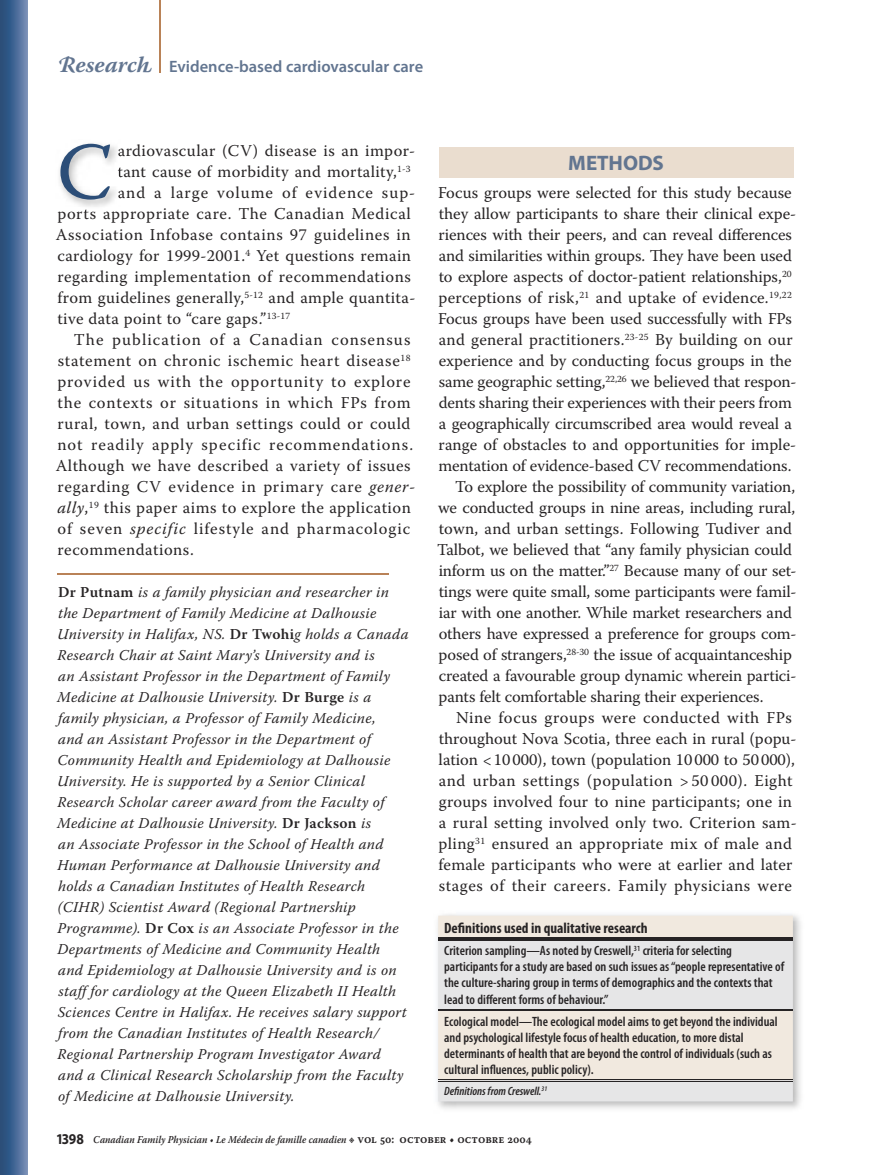
<style>
.page{position:relative;width:878px;height:1175px;background:#fff}
.page>*{position:absolute;margin:0;border:0;box-sizing:border-box;transform-origin:0 0}
.t1{font:80.25px "Warnock Pro";color:#2c4e78}
.t2{font:700 21px "Myriad Pro";color:#627590}
.t3{font:16.5px "Warnock Pro";letter-spacing:-.01em;color:#272425}
.t4{font:16.5px "Warnock Pro";letter-spacing:.01em;color:#272425}
.t5{font:16.5px "Warnock Pro";letter-spacing:.03em;color:#272425}
.t6{font:16.5px "Warnock Pro";letter-spacing:.055em;color:#272425}
.t7{font:16.5px "Warnock Pro";letter-spacing:.04em;color:#272425}
.t8{font:16.5px "Warnock Pro";letter-spacing:.035em;color:#272425}
.t9{font:16.5px "Warnock Pro";letter-spacing:.06em;color:#272425}
.t10{font:600 16.5px "Myriad Pro";color:#627590}
.t11{font:16.5px "Warnock Pro";letter-spacing:.045em;color:#272425}
.t12{font:16.5px "Warnock Pro";letter-spacing:.065em;color:#272425}
.t13{font:italic 15px/21px "Warnock Pro";letter-spacing:.02em;color:#272425}
.t14{font:700 condensed 15px "Myriad Pro";color:#272425}
.t15{font:600 condensed 13.5px/16.2px "Myriad Pro";color:#272425}
.t16{font:italic 600 condensed 12px "Myriad Pro";color:#272425}
.t17{font:italic 600 10.5px "Warnock Pro";color:#272425;scale:.9 1}
.s1{font-family:"Warnock Pro";font-weight:700;font-style:italic;font-size:22.5px}
.s2{font-style:italic}
.s3{font-weight:600;font-style:normal}
.s4{font-family:"Myriad Pro";font-weight:700;font-style:normal;font-size:15px}
.s5{font-family:"Warnock Pro Capt";font-weight:400;font-style:normal;font-size:12px}
.s6{font-family:"Warnock Pro Semibold Capt";font-weight:400;font-style:normal;font-size:12px}
</style>
<div class="page">
<svg style="left:0;top:0;width:27px;height:1174px;background:#456793"></svg>
<hr style="left:159px;top:0;width:1px;height:72px;background:#b98257">
<hr style="left:58px;top:573px;width:331px;height:1px;background:#b98257">
<img style="left:59px;top:144px;width:59px;height:63px">
<img style="left:118px;top:148px;width:3px;height:9px">
<img style="left:118px;top:167px;width:3px;height:11px">
<img style="left:118px;top:190px;width:3px;height:9px">
<img style="left:437px;top:914px;width:364px;height:195px">
<div style="left:438px;top:915px;width:354px;height:22px;background:#f1e9df"></div>
<svg style="left:438px;top:940px;width:354px;height:161px;background:#e6e3df"></svg>
<hr style="left:438px;top:937px;width:354px;height:3px;background:#272425">
<hr style="left:438px;top:1009px;width:354px;height:1px;background:#272425">
<hr style="left:438px;top:1078px;width:354px;height:1px;background:#272425">
<hr style="left:438px;top:1081px;width:354px;height:1px;background:#272425">
<div style="left:439px;top:147px;width:354px;height:30px;background:#eaddcf"></div>
<p class="t10" style="left:57px;top:57px;width:368px"><span class="s1">Research</span> Evidence-based cardiovascular care</p>
<h1 class="t1" style="left:57px;top:123px;width:57px">C</h1>
<p class="t5" style="left:118px;top:141px;width:299px">ardiovascular (CV) disease is an impor-</p>
<p class="t4" style="left:117px;top:162px;width:295px">tant cause of morbidity and mortality,<sup>1-3</sup></p>
<p class="t9" style="left:118px;top:183px;width:299px">and a large volume of evidence sup-</p>
<p class="t8" style="left:57px;top:204px;width:355px">ports appropriate care. The Canadian Medical</p>
<p class="t7" style="left:56px;top:225px;width:356px">Association Infobase contains 97 guidelines in</p>
<p class="t4" style="left:57px;top:246px;width:355px">cardiology for 1999-2001.<sup>4</sup> Yet questions remain</p>
<p class="t5" style="left:57px;top:267px;width:355px">regarding implementation of recommendations</p>
<p class="t4" style="left:57px;top:288px;width:359px">from guidelines generally,<sup>5-12</sup> and ample quantita-</p>
<p class="t4" style="left:57px;top:309px;width:234px">tive data point to “care gaps.”<sup>13-17</sup></p>
<p class="t12" style="left:74px;top:330px;width:338px">The publication of a Canadian consensus</p>
<p class="t7" style="left:58px;top:351px;width:354px">statement on chronic ischemic heart disease<sup>18</sup></p>
<p class="t6" style="left:57px;top:372px;width:355px">provided us with the opportunity to explore</p>
<p class="t6" style="left:57px;top:393px;width:355px">the contexts or situations in which FPs from</p>
<p class="t8" style="left:57px;top:414px;width:354px">rural, town, and urban settings could or could</p>
<p class="t9" style="left:57px;top:435px;width:357px">not readily apply specific recommendations.</p>
<p class="t5" style="left:56px;top:456px;width:356px">Although we have described a variety of issues</p>
<p class="t11" style="left:57px;top:477px;width:359px">regarding CV evidence in primary care <span class="s2">gener-</span></p>
<p class="t5" style="left:57px;top:498px;width:355px"><span class="s2">ally</span>,<sup>19</sup> this paper aims to explore the application</p>
<p class="t6" style="left:57px;top:519px;width:354px">of seven <span class="s2">specific</span> lifestyle and pharmacologic</p>
<p class="t5" style="left:57px;top:540px;width:138px">recommendations.</p>
<p class="t13" style="left:57px;top:581px;width:353px"><span class="s3">Dr Putnam</span> is a family physician and researcher in the Department of Family Medicine at Dalhousie University in Halifax, NS. <span class="s3">Dr Twohi</span>g holds a Canada Research Chair at Saint Mary’s University and is<br>an Assistant Professor in the Department of Family Medicine at Dalhousie University. <span class="s3">Dr Burge</span> is a family physician, a Professor of Family Medicine,<br>and an Assistant Professor in the Department of Community Health and Epidemiology at Dalhousie University. He is supported by a Senior Clinical Research Scholar career award from the Faculty of Medicine at Dalhousie University. <span class="s3">Dr Jackson</span> is<br>an Associate Professor in the School of Health and Human Performance at Dalhousie University and holds a Canadian Institutes of Health Research (CIHR) Scientist Award (Regional Partnership Programme). <span class="s3">Dr Cox</span> is an Associate Professor in the Departments of Medicine and Community Health<br>and Epidemiology at Dalhousie University and is on staff for cardiology at the Queen Elizabeth II Health Sciences Centre in Halifax. He receives salary support from the Canadian Institutes of Health Research/ Regional Partnership Program Investigator Award and a Clinical Research Scholarship from the Faculty of Medicine at Dalhousie University.</p>
<h2 class="t2" style="left:568px;top:151px;width:97px">METHODS</h2>
<p class="t4" style="left:438px;top:183px;width:355px">Focus groups were selected for this study because</p>
<p class="t4" style="left:438px;top:204px;width:359px">they allow participants to share their clinical expe-</p>
<p class="t3" style="left:438px;top:225px;width:355px">riences with their peers, and can reveal differences</p>
<p class="t3" style="left:439px;top:246px;width:354px">and similarities within groups. They have been used</p>
<p class="t3" style="left:438px;top:267px;width:354px">to explore aspects of doctor-patient relationships,<sup>20</sup></p>
<p class="t4" style="left:438px;top:288px;width:355px">perceptions of risk,<sup>21</sup> and uptake of evidence.<sup>19,22</sup></p>
<p class="t3" style="left:438px;top:309px;width:355px">Focus groups have been used successfully with FPs</p>
<p class="t4" style="left:439px;top:330px;width:355px">and general practitioners.<sup>23-25</sup> By building on our</p>
<p class="t4" style="left:439px;top:351px;width:354px">experience and by conducting focus groups in the</p>
<p class="t3" style="left:439px;top:372px;width:359px">same geographic setting,<sup>22,26</sup> we believed that respon-</p>
<p class="t3" style="left:438px;top:393px;width:355px">dents sharing their experiences with their peers from</p>
<p class="t3" style="left:439px;top:414px;width:354px">a geographically circumscribed area would reveal a</p>
<p class="t4" style="left:438px;top:435px;width:359px">range of obstacles to and opportunities for imple-</p>
<p class="t3" style="left:438px;top:456px;width:354px">mentation of evidence-based CV recommendations.</p>
<p class="t3" style="left:455px;top:477px;width:341px">To explore the possibility of community variation,</p>
<p class="t3" style="left:438px;top:498px;width:358px">we conducted groups in nine areas, including rural,</p>
<p class="t4" style="left:438px;top:519px;width:355px">town, and urban settings. Following Tudiver and</p>
<p class="t3" style="left:437px;top:540px;width:356px">Talbot, we believed that “any family physician could</p>
<p class="t3" style="left:438px;top:561px;width:359px">inform us on the matter.”<sup>27</sup> Because many of our set-</p>
<p class="t3" style="left:438px;top:582px;width:359px">tings were quite small, some participants were famil-</p>
<p class="t3" style="left:438px;top:603px;width:355px">iar with one another. While market researchers and</p>
<p class="t3" style="left:438px;top:624px;width:359px">others have expressed a preference for groups com-</p>
<p class="t3" style="left:438px;top:645px;width:355px">posed of strangers,<sup>28-30</sup> the issue of acquaintanceship</p>
<p class="t3" style="left:438px;top:666px;width:359px">created a favourable group dynamic wherein partici-</p>
<p class="t3" style="left:438px;top:687px;width:326px">pants felt comfortable sharing their experiences.</p>
<p class="t5" style="left:456px;top:708px;width:337px">Nine focus groups were conducted with FPs</p>
<p class="t4" style="left:438px;top:729px;width:359px">throughout Nova Scotia, three each in rural (popu-</p>
<p class="t4" style="left:438px;top:750px;width:358px">lation &lt; 10 000), town (population 10 000 to 50 000),</p>
<p class="t5" style="left:439px;top:771px;width:355px">and urban settings (population &gt; 50 000). Eight</p>
<p class="t4" style="left:439px;top:792px;width:355px">groups involved four to nine participants; one in</p>
<p class="t4" style="left:439px;top:813px;width:359px">a rural setting involved only two. Criterion sam-</p>
<p class="t4" style="left:438px;top:834px;width:355px">pling<sup>31</sup> ensured an appropriate mix of male and</p>
<p class="t4" style="left:438px;top:855px;width:355px">female participants who were at earlier and later</p>
<p class="t5" style="left:439px;top:876px;width:354px">stages of their careers. Family physicians were</p>
<p class="t14" style="left:444px;top:919px;width:205px">Definitions used in qualitative research</p>
<p class="t15" style="left:444px;top:942px;width:341px">Criterion sampling—As noted by Creswell,<sup>31</sup> criteria for selecting participants for a study are based on such issues as “people representative of the culture-sharing group in terms of demographics and the contexts that lead to different forms of behaviour.”</p>
<p class="t15" style="left:444px;top:1013px;width:335px">Ecological model—The ecological model aims to get beyond the individual and psychological lifestyle focus of health education, to more distal determinants of health that are beyond the control of individuals (such as cultural influences, public policy).</p>
<p class="t16" style="left:444px;top:1085px;width:104px">Definitions from Creswell.<sup>31</sup></p>
<p class="t17" style="left:57px;top:1133px;width:529px"><span class="s4">1398</span> Canadian Family Physician • Le Médecin de famille canadien <span class="s5">d</span> <span class="s6">VOL 50: OCTOBER • OCTOBRE 2004</span></p>
</div>
